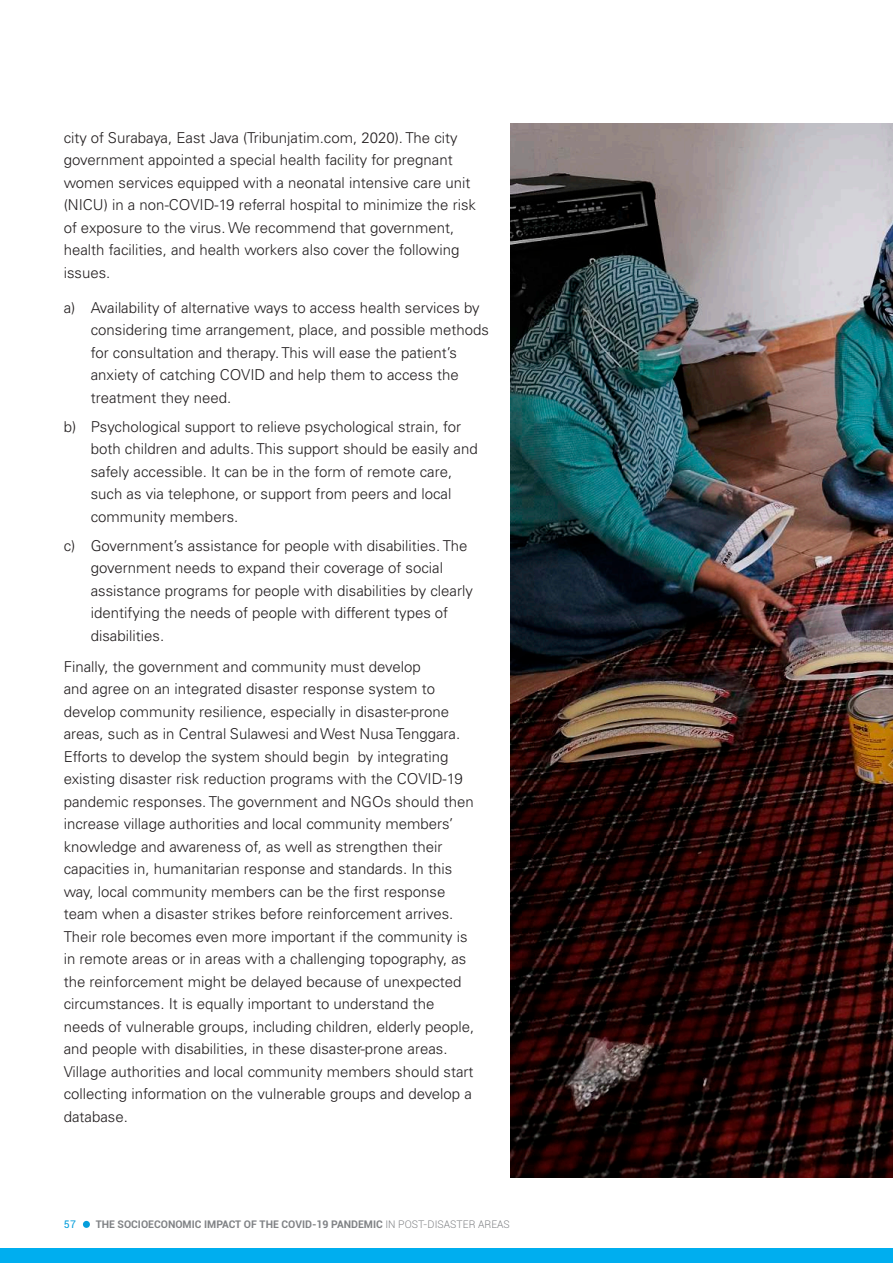
<style>
.page{position:relative;width:893px;height:1263px;background:#fff}
.page>*{position:absolute;margin:0;border:0;box-sizing:border-box;transform-origin:0 0}
.t1{font:300 15px/22.5px "Univers LT Pro 45";color:#231f20}
.t2{font:700 10.5px "Roboto";color:#808285}
.t3{font:10.5px "Roboto";color:#069edb}
.s1{font-weight:300}
</style>
<div class="page">
<div style="left:0;top:1248px;width:893px;height:15px;background:#00aeef"></div>
<div style="left:83px;top:1221px;width:7px;height:7px;background:#069edb;border-radius:50%"></div>
<img style="left:510px;top:124px;width:383px;height:1054px">
<p class="t1" style="left:64px;top:126px;width:414px">city of Surabaya, East Java (Tribunjatim.com, 2020). The city government appointed a special health facility for pregnant women services equipped with a neonatal intensive care unit (NICU) in a non-COVID-19 referral hospital to minimize the risk of exposure to the virus. We recommend that government, health facilities, and health workers also cover the following issues.</p>
<p class="t1" style="left:91px;top:296px;width:400px;text-indent:-27px">a) Availability of alternative ways to access health services by considering time arrangement, place, and possible methods for consultation and therapy. This will ease the patient’s anxiety of catching COVID and help them to access the treatment they need.</p>
<p class="t1" style="left:91px;top:415px;width:388px;text-indent:-27px">b) Psychological support to relieve psychological strain, for both children and adults. This support should be easily and safely accessible. It can be in the form of remote care, such as via telephone, or support from peers and local community members.</p>
<p class="t1" style="left:91px;top:534px;width:384px;text-indent:-27px">c) Government’s assistance for people with disabilities. The government needs to expand their coverage of social assistance programs for people with disabilities by clearly identifying the needs of people with different types of disabilities.</p>
<p class="t1" style="left:64px;top:655px;width:412px">Finally, the government and community must develop<br>and agree on an integrated disaster response system to develop community resilience, especially in disaster-prone areas, such as in Central Sulawesi and West Nusa Tenggara.<br>Efforts to develop the system should begin by integrating existing disaster risk reduction programs with the COVID-19 pandemic responses. The government and NGOs should then increase village authorities and local community members’ knowledge and awareness of, as well as strengthen their capacities in, humanitarian response and standards. In this way, local community members can be the first response team when a disaster strikes before reinforcement arrives.<br>Their role becomes even more important if the community is in remote areas or in areas with a challenging topography, as the reinforcement might be delayed because of unexpected circumstances. It is equally important to understand the needs of vulnerable groups, including children, elderly people, and people with disabilities, in these disaster-prone areas.<br>Village authorities and local community members should start collecting information on the vulnerable groups and develop a database.</p>
<p class="t3" style="left:64px;top:1217px;width:14px">57</p>
<p class="t2" style="left:96px;top:1217px;width:416px">THE SOCIOECONOMIC IMPACT OF THE COVID-19 PANDEMIC <span class="s1">IN POST-DISASTER AREAS</span></p>
</div>
